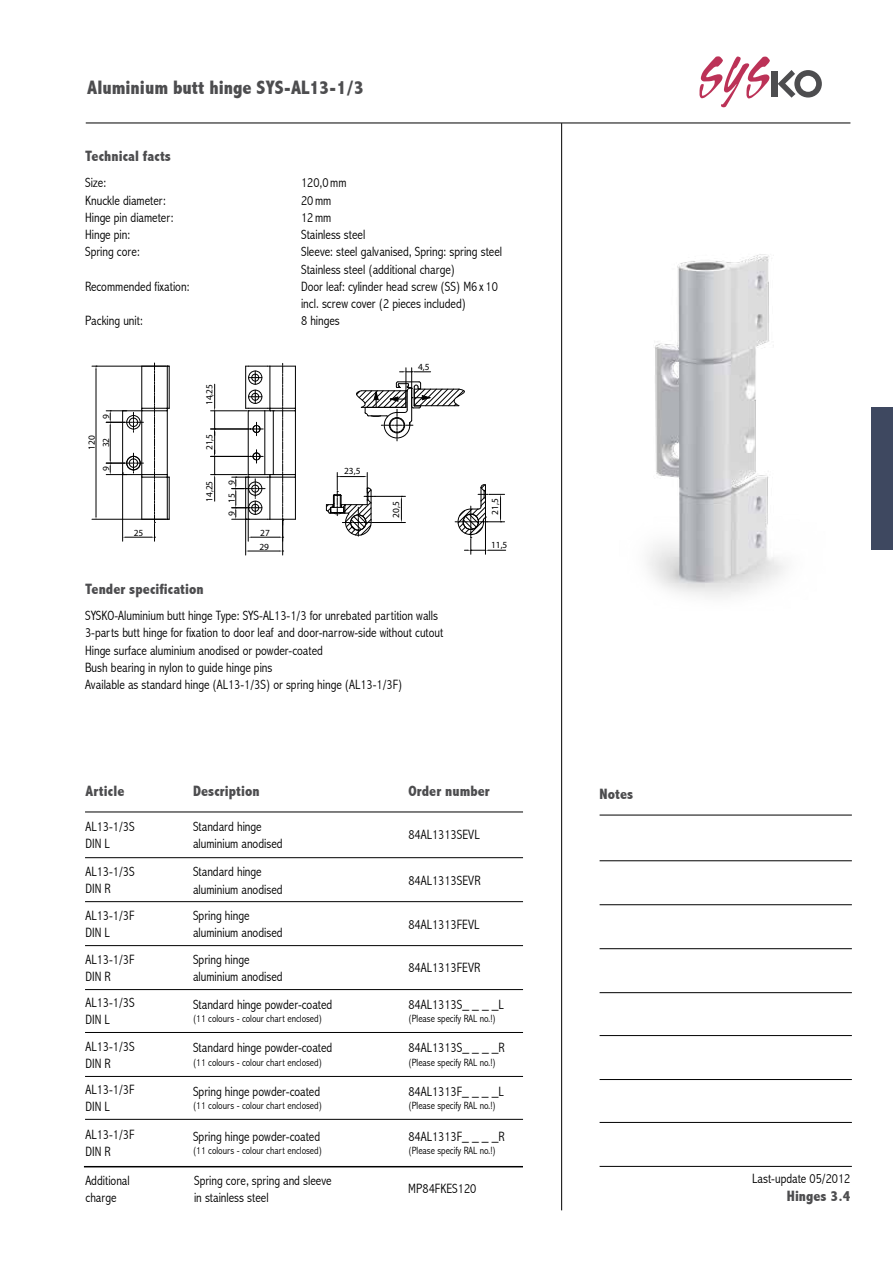
<style>
.page{position:relative;width:893px;height:1263px;background:#fff}
.page>*{position:absolute;margin:0;border:0;box-sizing:border-box;transform-origin:0 0}
.t1{font:800 condensed 19.5px "Abadi";color:#4d4d4f}
.t2{font:800 condensed 15px "Abadi";letter-spacing:.005em;color:#4d4d4f}
.t3{font:300 condensed 13.5px/17.2px "Abadi";color:#000}
.t4{font:300 condensed 10.5px "Abadi";color:#000}
.t5{font:9.45px "Myriad Pro";color:#000}
</style>
<div class="page">
<hr style="left:600px;top:860px;width:252px;height:1px;background:#000">
<hr style="left:600px;top:904px;width:252px;height:1px;background:#000">
<hr style="left:600px;top:948px;width:252px;height:1px;background:#000">
<hr style="left:600px;top:992px;width:252px;height:1px;background:#000">
<hr style="left:600px;top:1035px;width:252px;height:1px;background:#000">
<hr style="left:600px;top:1079px;width:252px;height:1px;background:#000">
<hr style="left:600px;top:1122px;width:252px;height:1px;background:#000">
<hr style="left:600px;top:1166px;width:252px;height:1px;background:#000">
<hr style="left:600px;top:815px;width:252px;height:1px;background:#000">
<hr style="left:86px;top:123px;width:764px;height:1px;background:#000">
<hr style="left:561px;top:123px;width:1px;height:1087px;background:#000">
<svg style="left:699px;top:56px;width:71px;height:52px"></svg>
<div style="left:772px;top:71px;width:6px;height:26px;background:#4d4d4f"></div>
<svg style="left:778px;top:70px;width:44px;height:28px"></svg>
<hr style="left:85px;top:857px;width:438px;height:1px;background:#000">
<hr style="left:85px;top:901px;width:438px;height:1px;background:#000">
<hr style="left:85px;top:945px;width:438px;height:1px;background:#000">
<hr style="left:85px;top:989px;width:438px;height:1px;background:#000">
<hr style="left:85px;top:1032px;width:438px;height:1px;background:#000">
<hr style="left:85px;top:1076px;width:438px;height:1px;background:#000">
<hr style="left:85px;top:1119px;width:438px;height:1px;background:#000">
<hr style="left:85px;top:812px;width:438px;height:1px;background:#000">
<hr style="left:84px;top:1166px;width:439px;height:1px;background:#000">
<hr style="left:245px;top:520px;width:1px;height:35px;background:#000">
<hr style="left:282px;top:520px;width:1px;height:35px;background:#000">
<hr style="left:249px;top:551px;width:30px;height:1px;background:#000">
<hr style="left:211px;top:410px;width:36px;height:1px;background:#000">
<hr style="left:211px;top:429px;width:38px;height:1px;background:#000">
<hr style="left:211px;top:456px;width:38px;height:1px;background:#000">
<hr style="left:211px;top:474px;width:36px;height:1px;background:#000">
<svg style="left:214px;top:384px;width:2px;height:117px"></svg>
<svg style="left:232px;top:363px;width:64px;height:178px"></svg>
<div style="left:253px;top:425px;width:7px;height:8px;border:1px solid #000;border-radius:50%"></div>
<div style="left:253px;top:453px;width:7px;height:7px;border:1px solid #000;border-radius:50%"></div>
<hr style="left:92px;top:519px;width:74px;height:1px;background:#000">
<hr style="left:92px;top:366px;width:74px;height:1px;background:#000">
<hr style="left:96px;top:369px;width:1px;height:147px;background:#000">
<svg style="left:106px;top:363px;width:64px;height:178px"></svg>
<div style="left:129px;top:459px;width:9px;height:9px;border:1px solid #000;border-radius:50%"></div>
<div style="left:127px;top:456px;width:13px;height:14px;border:1px solid #000;border-radius:50%"></div>
<div style="left:129px;top:418px;width:9px;height:9px;border:1px solid #000;border-radius:50%"></div>
<svg style="left:356px;top:368px;width:109px;height:73px"></svg>
<svg style="left:455px;top:484px;width:34px;height:70px"></svg>
<hr style="left:375px;top:522px;width:30px;height:1px;background:#000">
<hr style="left:375px;top:496px;width:30px;height:1px;background:#000">
<svg style="left:401px;top:497px;width:1px;height:25px"></svg>
<svg style="left:326px;top:472px;width:49px;height:65px"></svg>
<img style="left:489px;top:168px;width:404px;height:442px">
<div style="left:872px;top:407px;width:21px;height:142px;background:#3e4860"></div>
<h1 class="t1" style="left:87px;top:77px;width:278px">Aluminium butt hinge SYS-AL13-1/3</h1>
<p class="t2" style="left:85px;top:147px;width:87px">Technical facts</p>
<p class="t3" style="left:85px;top:174px;width:23px">Size:</p>
<p class="t3" style="left:301px;top:174px;width:47px">120,0mm</p>
<p class="t3" style="left:85px;top:191px;width:83px">Knuckle diameter:</p>
<p class="t3" style="left:301px;top:191px;width:32px">20mm</p>
<p class="t3" style="left:85px;top:209px;width:90px">Hinge pin diameter:</p>
<p class="t3" style="left:301px;top:209px;width:32px">12mm</p>
<p class="t3" style="left:85px;top:226px;width:47px">Hinge pin:</p>
<p class="t3" style="left:301px;top:226px;width:66px">Stainless steel</p>
<p class="t3" style="left:85px;top:243px;width:56px">Spring core:</p>
<p class="t3" style="left:301px;top:243px;width:203px">Sleeve: steel galvanised, Spring: spring steel<br>Stainless steel (additional charge)</p>
<p class="t3" style="left:85px;top:278px;width:106px">Recommended fixation:</p>
<p class="t3" style="left:301px;top:278px;width:198px">Door leaf: cylinder head screw (SS) M6 x 10 incl. screw cover (2 pieces included)</p>
<p class="t3" style="left:85px;top:312px;width:59px">Packing unit:</p>
<p class="t3" style="left:301px;top:312px;width:40px">8 hinges</p>
<p class="t5" style="left:100px;top:419px;width:6px;rotate:-90deg">9</p>
<p class="t5" style="left:86px;top:450px;width:16px;rotate:-90deg">120</p>
<p class="t5" style="left:100px;top:447px;width:11px;rotate:-90deg">32</p>
<p class="t5" style="left:100px;top:471px;width:6px;rotate:-90deg">9</p>
<p class="t5" style="left:134px;top:527px;width:11px">25</p>
<p class="t5" style="left:203px;top:405px;width:23px;rotate:-90deg">14,25</p>
<p class="t5" style="left:203px;top:450px;width:18px;rotate:-90deg">21,5</p>
<p class="t5" style="left:203px;top:502px;width:23px;rotate:-90deg">14,25</p>
<p class="t5" style="left:226px;top:516px;width:37px;rotate:-90deg">9159</p>
<p class="t5" style="left:260px;top:527px;width:11px">27</p>
<p class="t5" style="left:259px;top:541px;width:11px">29</p>
<p class="t5" style="left:418px;top:360px;width:13px">4,5</p>
<p class="t5" style="left:344px;top:465px;width:18px">23,5</p>
<p class="t5" style="left:390px;top:517px;width:18px;rotate:-90deg">20,5</p>
<p class="t2" style="left:85px;top:580px;width:120px">Tender specification</p>
<p class="t3" style="left:85px;top:607px;width:360px">SYSKO-Aluminium butt hinge Type: SYS-AL13-1/3 for unrebated partition walls 3-parts butt hinge for fixation to door leaf and door-narrow-side without cutout Hinge surface aluminium anodised or powder-coated<br>Bush bearing in nylon to guide hinge pins<br>Available as standard hinge (AL13-1/3S) or spring hinge (AL13-1/3F)</p>
<p class="t5" style="left:489px;top:515px;width:18px;rotate:-90deg">21,5</p>
<p class="t5" style="left:491px;top:539px;width:18px">11,5</p>
<p class="t2" style="left:85px;top:782px;width:40px">Article</p>
<p class="t2" style="left:193px;top:782px;width:68px">Description</p>
<p class="t2" style="left:408px;top:782px;width:83px">Order number</p>
<p class="t3" style="left:85px;top:817px;width:51px">AL13-1/3S<br>DIN L</p>
<p class="t3" style="left:85px;top:863px;width:51px">AL13-1/3S<br>DIN R</p>
<p class="t3" style="left:85px;top:907px;width:51px">AL13-1/3F<br>DIN L</p>
<p class="t3" style="left:85px;top:950px;width:51px">AL13-1/3F<br>DIN R</p>
<p class="t3" style="left:85px;top:994px;width:51px">AL13-1/3S<br>DIN L</p>
<p class="t3" style="left:85px;top:1037px;width:51px">AL13-1/3S<br>DIN R</p>
<p class="t3" style="left:85px;top:1081px;width:51px">AL13-1/3F<br>DIN L</p>
<p class="t3" style="left:85px;top:1126px;width:51px">AL13-1/3F<br>DIN R</p>
<p class="t3" style="left:193px;top:817px;width:91px">Standard hinge aluminium anodised</p>
<p class="t3" style="left:193px;top:863px;width:91px">Standard hinge aluminium anodised</p>
<p class="t3" style="left:193px;top:907px;width:91px">Spring hinge aluminium anodised</p>
<p class="t3" style="left:193px;top:950px;width:91px">Spring hinge aluminium anodised</p>
<p class="t3" style="left:193px;top:996px;width:141px">Standard hinge powder-coated</p>
<p class="t4" style="left:193px;top:1013px;width:130px">(11 colours - colour chart enclosed)</p>
<p class="t3" style="left:193px;top:1039px;width:141px">Standard hinge powder-coated</p>
<p class="t4" style="left:193px;top:1056px;width:130px">(11 colours - colour chart enclosed)</p>
<p class="t3" style="left:193px;top:1083px;width:129px">Spring hinge powder-coated</p>
<p class="t4" style="left:193px;top:1100px;width:130px">(11 colours - colour chart enclosed)</p>
<p class="t3" style="left:193px;top:1127px;width:129px">Spring hinge powder-coated</p>
<p class="t4" style="left:193px;top:1144px;width:130px">(11 colours - colour chart enclosed)</p>
<p class="t3" style="left:408px;top:826px;width:73px">84AL1313SEVL</p>
<p class="t3" style="left:408px;top:872px;width:74px">84AL1313SEVR</p>
<p class="t3" style="left:408px;top:915px;width:73px">84AL1313FEVL</p>
<p class="t3" style="left:408px;top:959px;width:73px">84AL1313FEVR</p>
<p class="t3" style="left:408px;top:996px;width:97px">84AL1313S_ _ _ _L</p>
<p class="t4" style="left:408px;top:1013px;width:89px">(Please specify RAL no.!)</p>
<p class="t3" style="left:408px;top:1039px;width:98px">84AL1313S_ _ _ _R</p>
<p class="t4" style="left:408px;top:1056px;width:89px">(Please specify RAL no.!)</p>
<p class="t3" style="left:408px;top:1083px;width:97px">84AL1313F_ _ _ _L</p>
<p class="t4" style="left:408px;top:1100px;width:89px">(Please specify RAL no.!)</p>
<p class="t3" style="left:408px;top:1127px;width:98px">84AL1313F_ _ _ _R</p>
<p class="t4" style="left:408px;top:1144px;width:89px">(Please specify RAL no.!)</p>
<p class="t3" style="left:85px;top:1172px;width:46px">Additional charge</p>
<p class="t3" style="left:194px;top:1171px;width:139px">Spring core, spring and sleeve in stainless steel</p>
<p class="t3" style="left:408px;top:1180px;width:70px">MP84FKES120</p>
<p class="t2" style="left:600px;top:785px;width:35px">Notes</p>
<p class="t3" style="left:752px;top:1170px;width:100px">Last-update 05/2012</p>
<p class="t2" style="left:787px;top:1188px;width:65px">Hinges 3.4</p>
</div>
